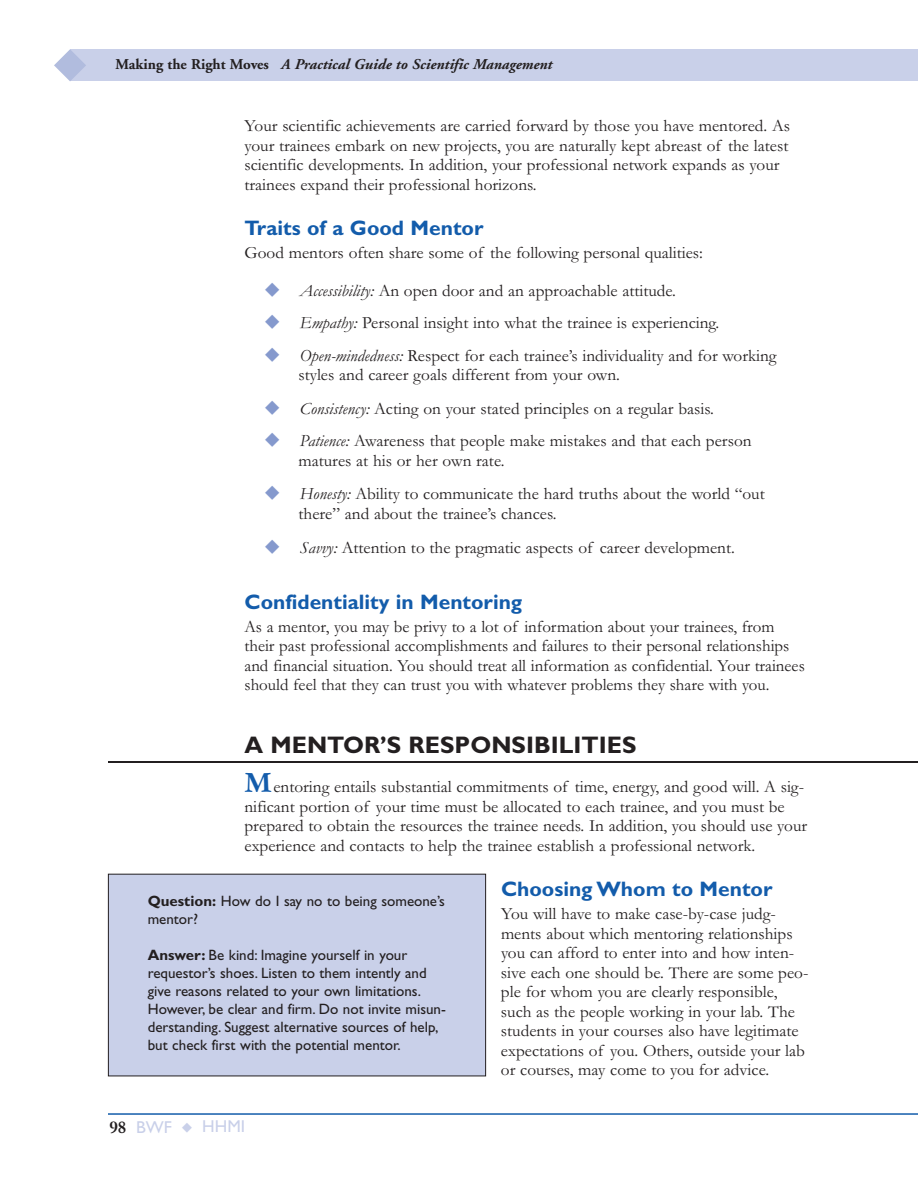
<style>
.page{position:relative;width:918px;height:1188px;background:#fff}
.page>*{position:absolute;margin:0;border:0;box-sizing:border-box;transform-origin:0 0}
.t1{font:700 24px "Gill Sans";color:#231f20}
.t2{font:700 21px "Gill Sans";color:#135cab}
.t3{font:17.25px/19.5px "Garamond";color:#231f20}
.t4{font:17.25px "Gill Sans";color:#c9d0e9}
.t5{font:15px/18px "Gill Sans";color:#231f20}
.t6{font:italic 700 15px "Adobe Garamond";color:#231f20}
.s1{font-style:normal}
.s2{color:#8599cd}
.s3{font-style:italic}
.s4{font-weight:700;font-size:30px;color:#135cab}
.s5{font-weight:700}
.s6{font-family:"Garamond";font-weight:700;font-size:18px;color:#231f20}
</style>
<div class="page">
<div style="left:70px;top:50px;width:848px;height:31px;background:#c9d0e9"></div>
<hr style="left:108px;top:1113px;width:810px;height:2px;background:#135cab">
<svg style="left:54px;top:49px;width:32px;height:32px"></svg>
<hr style="left:108px;top:761px;width:810px;height:2px;background:#231f20">
<div style="left:108px;top:874px;width:378px;height:202px;background:#c9d0e9"></div>
<div style="left:108px;top:874px;width:378px;height:202px;border:1px solid #231f20"></div>
<p class="t6" style="left:116px;top:58px;width:438px"><span class="s1">Making the Right Moves</span> A Practical Guide to Scientific Management</p>
<p class="t3" style="left:244px;top:116px;width:547px">Your scientific achievements are carried forward by those you have mentored. As your trainees embark on new projects, you are naturally kept abreast of the latest scientific developments. In addition, your professional network expands as your trainees expand their professional horizons.</p>
<p class="t2" style="left:244px;top:220px;width:240px">Traits of a Good Mentor</p>
<p class="t3" style="left:244px;top:242px;width:460px">Good mentors often share some of the following personal qualities:</p>
<p class="t3" style="left:264px;top:280px;width:414px"><span class="s2">◆</span> <span class="s3">Accessibility:</span> An open door and an approachable attitude.</p>
<p class="t3" style="left:264px;top:312px;width:457px"><span class="s2">◆</span> <span class="s3">Empathy:</span> Personal insight into what the trainee is experiencing.</p>
<p class="t3" style="left:299px;top:345px;width:480px;text-indent:-35px"><span class="s2">◆</span> <span class="s3">Open-mindedness:</span> Respect for each trainee’s individuality and for working styles and career goals different from your own.</p>
<p class="t3" style="left:264px;top:398px;width:451px"><span class="s2">◆</span> <span class="s3">Consistency:</span> Acting on your stated principles on a regular basis.</p>
<p class="t3" style="left:298px;top:430px;width:455px;text-indent:-35px"><span class="s2">◆</span> <span class="s3">Patience:</span> Awareness that people make mistakes and that each person matures at his or her own rate.</p>
<p class="t3" style="left:298px;top:484px;width:468px;text-indent:-35px"><span class="s2">◆</span> <span class="s3">Honesty:</span> Ability to communicate the hard truths about the world “out there” and about the trainee’s chances.</p>
<p class="t3" style="left:264px;top:537px;width:472px"><span class="s2">◆</span> <span class="s3">Savvy:</span> Attention to the pragmatic aspects of career development.</p>
<p class="t2" style="left:244px;top:594px;width:279px">Confidentiality in Mentoring</p>
<p class="t3" style="left:244px;top:616px;width:562px">As a mentor, you may be privy to a lot of information about your trainees, from their past professional accomplishments and failures to their personal relationships and financial situation. You should treat all information as confidential. Your trainees should feel that they can trust you with whatever problems they share with you.</p>
<h1 class="t1" style="left:244px;top:736px;width:394px">A MENTOR’S RESPONSIBILITIES</h1>
<p class="t3" style="left:244px;top:777px;width:564px"><span class="s4">M</span>entoring entails substantial commitments of time, energy, and good will. A sig&shy;nificant portion of your time must be allocated to each trainee, and you must be prepared to obtain the resources the trainee needs. In addition, you should use your experience and contacts to help the trainee establish a professional network.</p>
<p class="t2" style="left:501px;top:881px;width:273px">Choosing Whom to Mentor</p>
<p class="t3" style="left:501px;top:904px;width:309px">You will have to make case-by-case judg&shy;ments about which mentoring relationships you can afford to enter into and how inten&shy;sive each one should be. There are some peo&shy;ple for whom you are clearly responsible, such as the people working in your lab. The students in your courses also have legitimate expectations of you. Others, outside your lab or courses, may come to you for advice.</p>
<p class="t5" style="left:148px;top:894px;width:299px"><span class="s5">Question:</span> How do I say no to being someone’s mentor?</p>
<p class="t5" style="left:148px;top:948px;width:300px"><span class="s5">Answer:</span> Be kind: Imagine yourself in your requestor’s shoes. Listen to them intently and give reasons related to your own limitations.<br>However, be clear and firm. Do not invite misun&shy;derstanding. Suggest alternative sources of help, but check first with the potential mentor.</p>
<p class="t4" style="left:110px;top:1120px;width:137px"><span class="s6">98</span> BWF ◆ HHMI</p>
</div>
